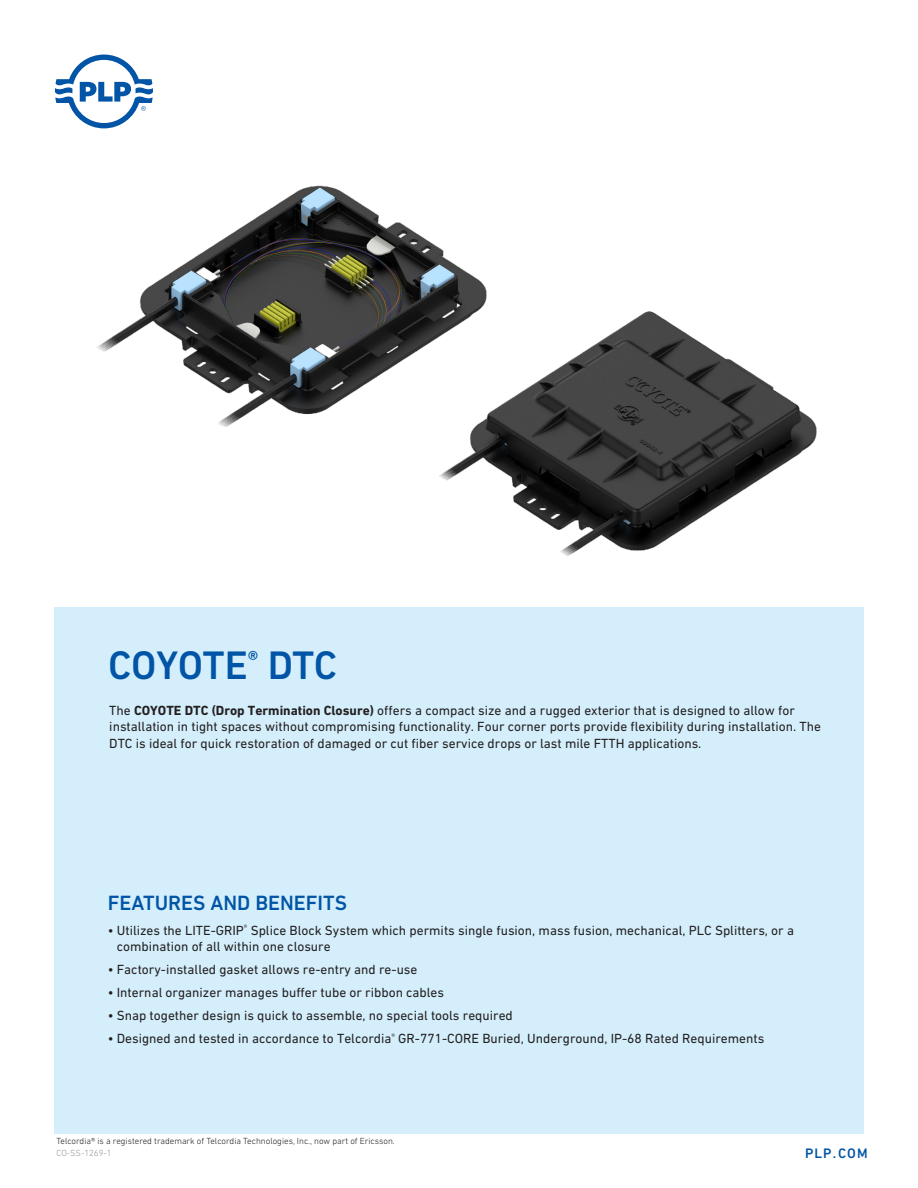
<style>
.page{position:relative;width:918px;height:1188px;background:#fff}
.page>*{position:absolute;margin:0;border:0;box-sizing:border-box;transform-origin:0 0}
.t1{font:500 40.5px "DIN Next LT Pro";letter-spacing:-.01em;color:#0154a6}
.Features_and_Benefit{font:500 21px "DIN Next LT Pro";color:#0154a6}
.t2{font:500 13.95px "DIN Next LT Pro";letter-spacing:.08em;color:#0154a6}
.Bullets{font:13.5px/16.5px "DIN Next LT Pro";color:#231f20}
.Product_Body_Copy{font:13.5px/16.5px "DIN Next LT Pro";color:#231f20}
.Subheads{font:300 9px "DIN Next LT Pro";color:#231f20}
.t3{font:300 9px "DIN Next LT Pro";color:#939598}
.s1{font-weight:700}
</style>
<div class="page">
<svg style="left:55px;top:55px;width:98px;height:73px"></svg>
<div style="left:54px;top:608px;width:810px;height:526px;background:#d4effb"></div>
<img style="left:96px;top:185px;width:391px;height:242px">
<img style="left:418px;top:303px;width:399px;height:254px">
<p class="t1" style="left:108px;top:642px;width:231px">COYOTE<sup>®</sup> DTC</p>
<p class="Product_Body_Copy" style="left:109px;top:702px;width:713px">The <span class="s1">COYOTE DTC (Drop Termination Closure)</span> offers a compact size and a rugged exterior that is designed to allow for installation in tight spaces without compromising functionality. Four corner ports provide flexibility during installation. The<br>DTC is ideal for quick restoration of damaged or cut fiber service drops or last mile FTTH applications.</p>
<p class="Features_and_Benefit" style="left:108px;top:890px;width:241px">FEATURES AND BENEFITS</p>
<p class="Bullets" style="left:117px;top:922px;width:679px;text-indent:-9px">• Utilizes the LITE-GRIP<sup>®</sup> Splice Block System which permits single fusion, mass fusion, mechanical, PLC Splitters, or a combination of all within one closure</p>
<p class="Bullets" style="left:108px;top:961px;width:311px">• Factory-installed gasket allows re-entry and re-use</p>
<p class="Bullets" style="left:108px;top:984px;width:338px">• Internal organizer manages buffer tube or ribbon cables</p>
<p class="Bullets" style="left:108px;top:1007px;width:407px">• Snap together design is quick to assemble, no special tools required</p>
<p class="Bullets" style="left:108px;top:1030px;width:658px">• Designed and tested in accordance to Telcordia<sup>®</sup> GR-771-CORE Buried, Underground, IP-68 Rated Requirements</p>
<p class="Subheads" style="left:56px;top:1136px;width:340px">Telcordia® is a registered trademark of Telcordia Technologies, Inc., now part of Ericsson.</p>
<p class="t3" style="left:56px;top:1148px;width:57px">CO-SS-1269-1</p>
<p class="t2" style="left:805px;top:1145px;width:64px">PLP.COM</p>
</div>
